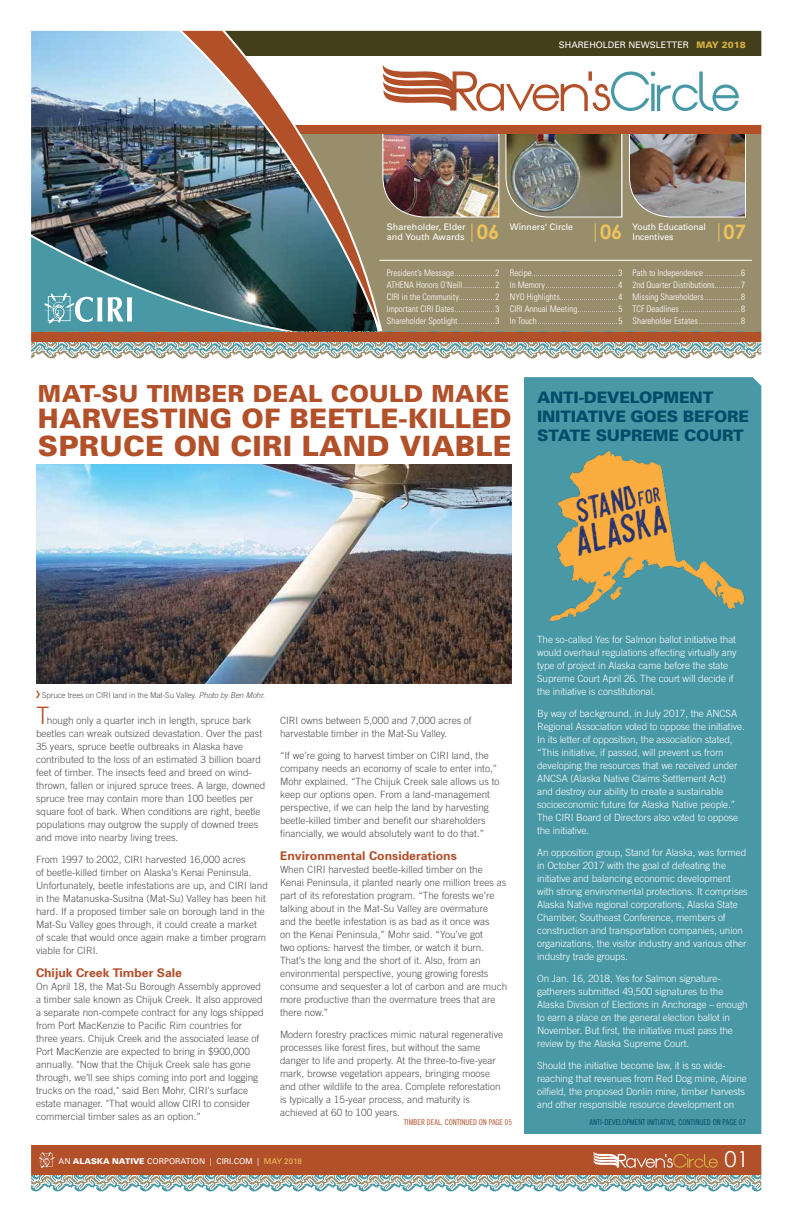
<style>
.page{position:relative;width:792px;height:1224px;background:#fff}
.page>*{position:absolute;margin:0;border:0;box-sizing:border-box;transform-origin:0 0}
.t1{font:900 28px "Univers";letter-spacing:.01em;color:#b2502a}
.t2{font:900 26.9px "Univers";letter-spacing:.01em;color:#b2502a}
.t3{font:300 24px "Trade Gothic";color:#b2502a}
.t4{font:900 23.5px "Univers";letter-spacing:.01em;color:#b2502a}
.t5{font:22px "Century Gothic";color:#fff}
.t6{font:700 20px "Century Gothic";color:#ecc35b}
.t7{font:900 15.8px/19px "Univers";letter-spacing:-.01em;color:#004d6a}
.t8{font:700 12px "Univers";color:#b2502a}
.t9{font:300 10px/13px "Trade Gothic";color:#4d4d4f}
.t10{font:300 10px/13px "Trade Gothic";letter-spacing:-.01em;color:#fff}
.t11{font:300 condensed 9px/12px "Univers";color:#fff;text-align:justify}
.t12{font:9px/10px "Univers";color:#fff}
.t13{font:9px/10px "Univers";color:#fff;scale:.95 1}
.t14{font:300 8px "Trade Gothic";letter-spacing:-.01em;color:#4d4d4f}
.t15{font:8px "Trade Gothic Cond Eighteen";color:#004d6a}
.t16{font:8px "Univers";color:#fff}
.t17{font:8px "Trade Gothic Cond Eighteen";color:#b2502a}
.s1{font-weight:900;color:#d2b342}
.s2{font-style:italic}
.s3{font-weight:900}
.s4{color:#ecc35b}
</style>
<div class="page">
<img style="left:31px;top:30px;width:731px;height:1162px">
<p class="t12" style="left:559px;top:39px;width:189px">SHAREHOLDER NEWSLETTER <span class="s1">MAY 2018</span></p>
<p class="t12" style="left:510px;top:222px;width:65px">Winners' Circle</p>
<p class="t13" style="left:633px;top:222px;width:79px">Youth Educational<br>Incentives</p>
<p class="t12" style="left:387px;top:222px;width:80px">Shareholder, Elder and Youth Awards</p>
<p class="t11" style="left:387px;top:267px;width:114px">President’s Message....................2<br>ATHENA Honors O'Neill................2<br>CIRI in the Community..................2<br>Important CIRI Dates....................3<br>Shareholder Spotlight..................3</p>
<p class="t11" style="left:510px;top:267px;width:114px">Recipe...........................................3<br>In Memory....................................4<br>NYO Highlights.............................4<br>CIRI Annual Meeting....................5<br>In Touch ........................................5</p>
<p class="t11" style="left:633px;top:267px;width:114px">Path to Independence ..................6<br>2nd Quarter Distributions.............7<br>Missing Shareholders..................8<br>TCF Deadlines ..............................8<br>Shareholder Estates.....................8</p>
<h3 class="t6" style="left:477px;top:220px;width:24px">06</h3>
<h3 class="t6" style="left:600px;top:220px;width:24px">06</h3>
<h3 class="t6" style="left:724px;top:220px;width:24px">07</h3>
<h3 class="t4" style="left:38px;top:379px;width:473px">MAT-SU TIMBER DEAL COULD MAKE</h3>
<h2 class="t2" style="left:38px;top:402px;width:476px">HARVESTING OF BEETLE-KILLED</h2>
<h1 class="t1" style="left:38px;top:428px;width:475px">SPRUCE ON CIRI LAND VIABLE</h1>
<h3 class="t7" style="left:537px;top:388px;width:213px">ANTI-DEVELOPMENT<br>INITIATIVE GOES BEFORE<br>STATE SUPREME COURT</h3>
<p class="t14" style="left:42px;top:691px;width:224px">Spruce trees on CIRI land in the Mat-Su Valley. <span class="s2">Photo by Ben Mohr.</span></p>
<h3 class="t3" style="left:36px;top:701px;width:15px">T</h3>
<p class="t9" style="left:36px;top:714px;width:231px;text-indent:11px">hough only a quarter inch in length, spruce bark beetles can wreak outsized devastation. Over the past 35 years, spruce beetle outbreaks in Alaska have contributed to the loss of an estimated 3 billion board feet of timber. The insects feed and breed on wind&shy;thrown, fallen or injured spruce trees. A large, downed spruce tree may contain more than 100 beetles per square foot of bark. When conditions are right, beetle populations may outgrow the supply of downed trees and move into nearby living trees.</p>
<p class="t9" style="left:36px;top:853px;width:234px">From 1997 to 2002, CIRI harvested 16,000 acres<br>of beetle-killed timber on Alaska’s Kenai Peninsula.<br>Unfortunately, beetle infestations are up, and CIRI land in the Matanuska-Susitna (Mat-Su) Valley has been hit hard. If a proposed timber sale on borough land in the Mat-Su Valley goes through, it could create a market<br>of scale that would once again make a timber program viable for CIRI.</p>
<p class="t8" style="left:36px;top:966px;width:148px">Chijuk Creek Timber Sale</p>
<p class="t9" style="left:36px;top:980px;width:229px">On April 18, the Mat-Su Borough Assembly approved a timber sale known as Chijuk Creek. It also approved a separate non-compete contract for any logs shipped from Port MacKenzie to Pacific Rim countries for three years. Chijuk Creek and the associated lease of Port MacKenzie are expected to bring in $900,000 annually. "Now that the Chijuk Creek sale has gone through, we’ll see ships coming into port and logging trucks on the road," said Ben Mohr, CIRI's surface estate manager. "That would allow CIRI to consider commercial timber sales as an option.”</p>
<p class="t10" style="left:537px;top:633px;width:201px">The so-called Yes for Salmon ballot initiative that would overhaul regulations affecting virtually any type of project in Alaska came before the state Supreme Court April 26. The court will decide if the initiative is constitutional.</p>
<p class="t10" style="left:537px;top:707px;width:209px">By way of background, in July 2017, the ANCSA Regional Association voted to oppose the initiative.<br>In its letter of opposition, the association stated, “This initiative, if passed, will prevent us from developing the resources that we received under ANCSA (Alaska Native Claims Settlement Act)<br>and destroy our ability to create a sustainable socioeconomic future for Alaska Native people.” The CIRI Board of Directors also voted to oppose the initiative.</p>
<p class="t10" style="left:537px;top:846px;width:212px">An opposition group, Stand for Alaska, was formed in October 2017 with the goal of defeating the initiative and balancing economic development with strong environmental protections. It comprises Alaska Native regional corporations, Alaska State Chamber, Southeast Conference, members of construction and transportation companies, union organizations, the visitor industry and various other industry trade groups.</p>
<p class="t10" style="left:537px;top:972px;width:212px">On Jan. 16, 2018, Yes for Salmon signature&shy;gatherers submitted 49,500 signatures to the Alaska Division of Elections in Anchorage – enough to earn a place on the general election ballot in November. But first, the initiative must pass the review by the Alaska Supreme Court.</p>
<p class="t10" style="left:537px;top:1059px;width:211px">Should the initiative become law, it is so wide&shy;reaching that revenues from Red Dog mine, Alpine oilfield, the proposed Donlin mine, timber harvests and other responsible resource development on</p>
<p class="t9" style="left:280px;top:714px;width:193px">CIRI owns between 5,000 and 7,000 acres of harvestable timber in the Mat-Su Valley.</p>
<p class="t9" style="left:280px;top:749px;width:221px">“If we’re going to harvest timber on CIRI land, the company needs an economy of scale to enter into,” Mohr explained. “The Chijuk Creek sale allows us to keep our options open. From a land-management perspective, if we can help the land by harvesting beetle-killed timber and benefit our shareholders financially, we would absolutely want to do that.”</p>
<p class="t8" style="left:280px;top:849px;width:178px">Environmental Considerations</p>
<p class="t9" style="left:280px;top:863px;width:229px">When CIRI harvested beetle-killed timber on the Kenai Peninsula, it planted nearly one million trees as part of its reforestation program. “The forests we’re talking about in the Mat-Su Valley are overmature<br>and the beetle infestation is as bad as it once was<br>on the Kenai Peninsula,” Mohr said. “You’ve got<br>two options: harvest the timber, or watch it burn.<br>That’s the long and the short of it. Also, from an environmental perspective, young growing forests consume and sequester a lot of carbon and are much more productive than the overmature trees that are there now.”</p>
<p class="t9" style="left:280px;top:1028px;width:225px">Modern forestry practices mimic natural regenerative processes like forest fires, but without the same danger to life and property. At the three-to-five-year mark, browse vegetation appears, bringing moose and other wildlife to the area. Complete reforestation is typically a 15-year process, and maturity is achieved at 60 to 100 years.</p>
<p class="t17" style="left:404px;top:1118px;width:110px">TIMBER DEAL, CONTINUED ON PAGE 05</p>
<p class="t15" style="left:590px;top:1118px;width:158px">ANTI-DEVELOPMENT INITIATIVE, CONTINUED ON PAGE 07</p>
<p class="t16" style="left:59px;top:1156px;width:245px">AN <span class="s3">ALASKA NATIVE</span> CORPORATION | CIRI.COM | <span class="s4">MAY 2018</span></p>
<h3 class="t5" style="left:725px;top:1145px;width:26px">01</h3>
</div>
